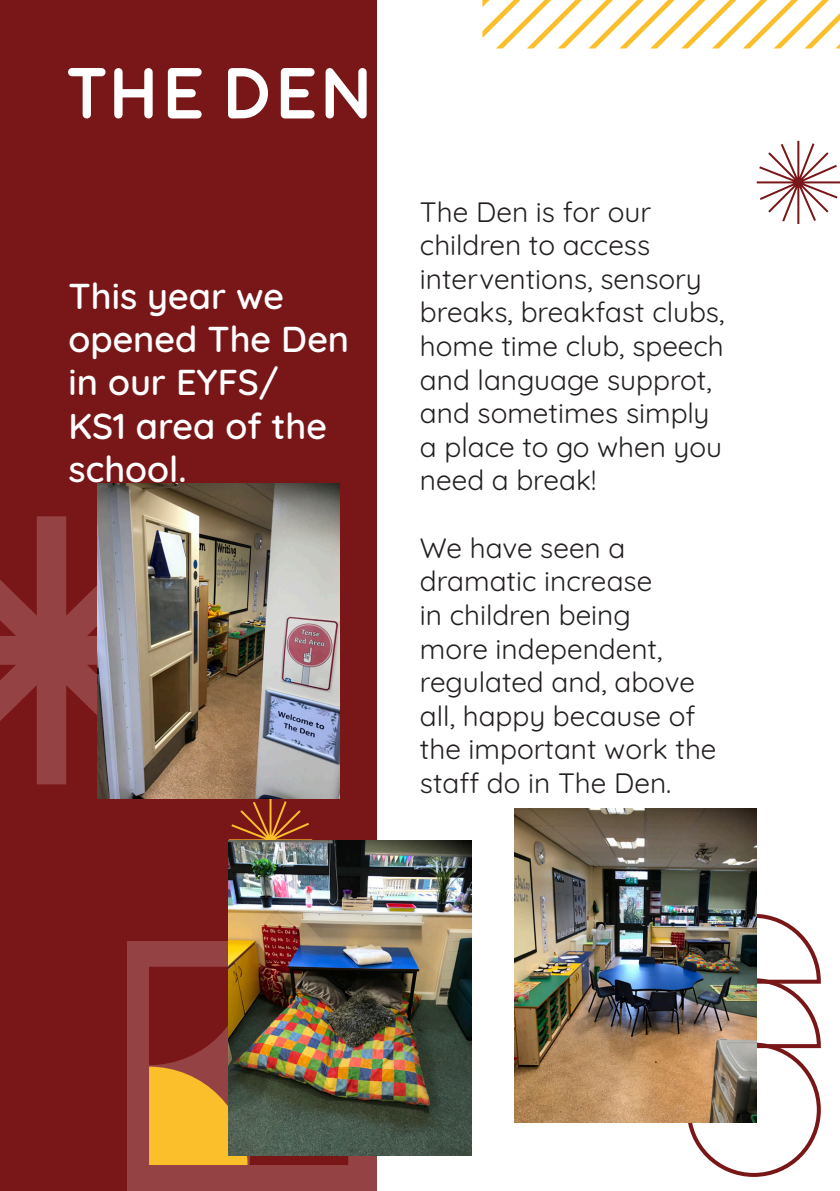
<style>
.page{position:relative;width:840px;height:1191px;background:#fff}
.page>*{position:absolute;margin:0;border:0;box-sizing:border-box;transform-origin:0 0}
.t1{font:700 72px "Moon";color:#fff}
.t2{font:600 36px/43.2px "Quicksand";color:#fff}
.t3{font:28px/33.6px "Quicksand";color:#231f20}
</style>
<div class="page">
<div style="left:0;top:0;width:376px;height:1191px;background:#791617"></div>
<div style="left:686px;top:1042px;width:134px;height:134px;border:4px solid #791617;border-radius:50%"></div>
<svg style="left:756px;top:911px;width:65px;height:139px"></svg>
<svg style="left:0;top:516px;width:97px;height:268px;fill:#954245"></svg>
<svg style="left:227px;top:798px;width:87px;height:86px"></svg>
<svg style="left:756px;top:140px;width:83px;height:84px"></svg>
<div style="left:127px;top:941px;width:249px;height:250px;background:#954245"></div>
<svg style="left:149px;top:966px;width:199px;height:199px;background:#b26125"></svg>
<svg style="left:482px;top:0;width:357px;height:48px"></svg>
<img style="left:97px;top:484px;width:243px;height:314px">
<img style="left:229px;top:840px;width:242px;height:315px">
<img style="left:514px;top:808px;width:242px;height:315px">
<p class="t1" style="left:68px;top:58px;width:308px">THE DEN</p>
<p class="t2" style="left:69px;top:271px;width:282px">This year we opened The Den in our EYFS/<br>KS1 area of the school.</p>
<p class="t3" style="left:420px;top:192px;width:306px">The Den is for our children to access interventions, sensory breaks, breakfast clubs, home time club, speech and language supprot, and sometimes simply a place to go when you need a break!</p>
<p class="t3" style="left:420px;top:528px;width:298px">We have seen a dramatic increase<br>in children being<br>more independent, regulated and, above all, happy because of the important work the staff do in The Den.</p>
</div>
